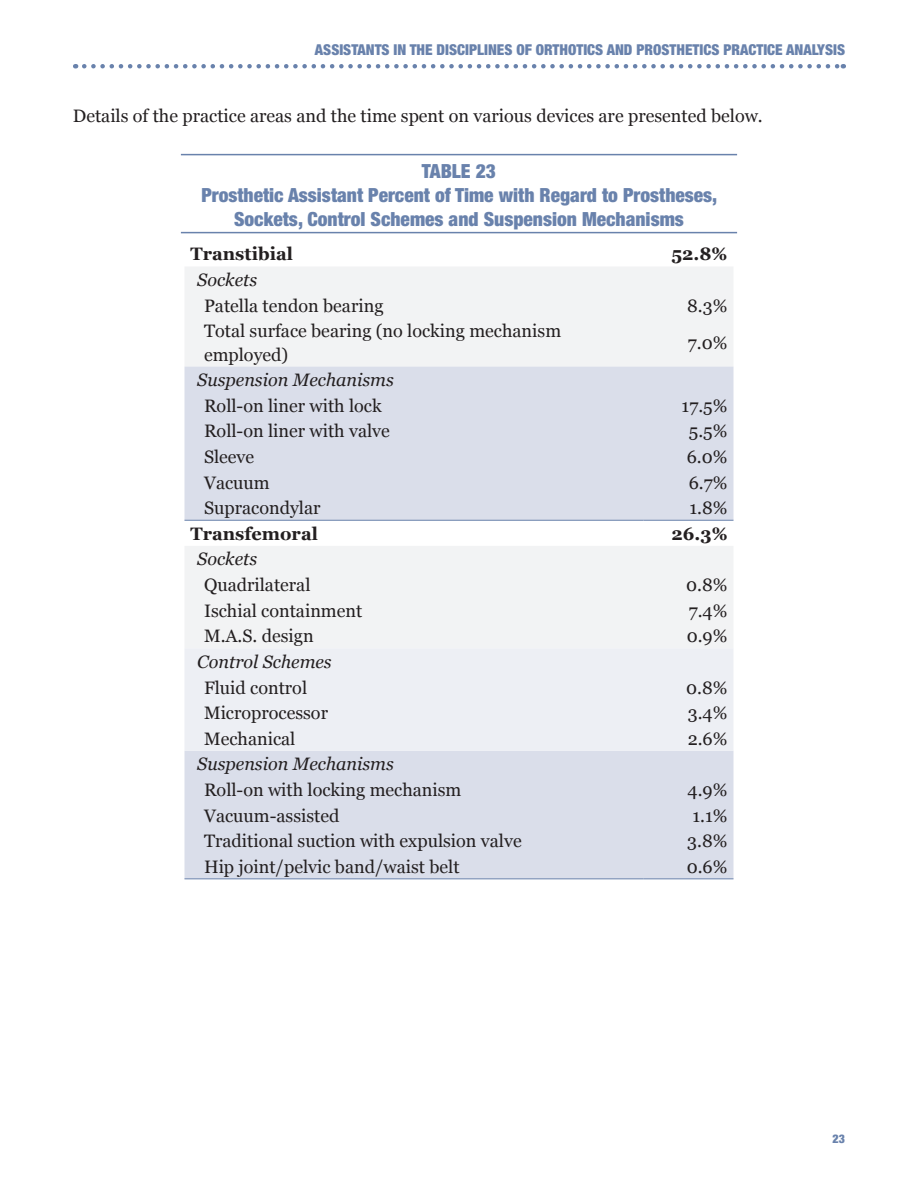
<style>
.page{position:relative;width:918px;height:1188px;background:#fff}
.page>*{position:absolute;margin:0;border:0;box-sizing:border-box;transform-origin:0 0}
.t1{font:900 condensed 19.5px/24px "Helvetica Neue LT Std";color:#6982ac;text-align:center}
.t2{font:18px/23.2px "Georgia";color:#231f20}
.t3{font:italic 18px "Georgia";color:#231f20}
.t4{font:700 18px "Georgia";color:#231f20}
.t5{font:900 condensed 15px "Helvetica Neue LT Std";color:#6982ac}
.t6{font:900 condensed 12px "Helvetica Neue LT Std";color:#6982ac}
</style>
<div class="page">
<svg style="left:84px;top:64px;width:760px;height:4px"></svg>
<hr style="left:181px;top:154px;width:556px;height:1px;background:#6982ac">
<hr style="left:181px;top:232px;width:556px;height:1px;background:#6982ac">
<div style="left:185px;top:267px;width:548px;height:100px;background:#f2f3f4"></div>
<svg style="left:185px;top:367px;width:548px;height:511px;fill:#dadeea"></svg>
<div style="left:185px;top:648px;width:548px;height:103px;background:#edeff4"></div>
<hr style="left:185px;top:878px;width:459px;height:1px;background:#6982ac">
<hr style="left:644px;top:878px;width:89px;height:1px;background:#6982ac">
<hr style="left:185px;top:520px;width:459px;height:1px;background:#6982ac">
<hr style="left:644px;top:520px;width:89px;height:1px;background:#6982ac">
<p class="t5" style="left:315px;top:40px;width:532px">ASSISTANTS IN THE DISCIPLINES OF ORTHOTICS AND PROSTHETICS PRACTICE ANALYSIS</p>
<p class="t2" style="left:73px;top:103px;width:691px">Details of the practice areas and the time spent on various devices are presented below.</p>
<p class="t1" style="left:201px;top:159px;width:518px">TABLE 23<br>Prosthetic Assistant Percent of Time with Regard to Prostheses,<br>Sockets, Control Schemes and Suspension Mechanisms</p>
<p class="t4" style="left:191px;top:241px;width:104px">Transtibial</p>
<p class="t4" style="left:672px;top:241px;width:57px">52.8%</p>
<p class="t3" style="left:197px;top:267px;width:61px">Sockets</p>
<p class="t2" style="left:204px;top:293px;width:181px">Patella tendon bearing</p>
<p class="t2" style="left:687px;top:293px;width:42px">8.3%</p>
<p class="t2" style="left:204px;top:319px;width:359px">Total surface bearing (no locking mechanism employed)</p>
<p class="t2" style="left:688px;top:330px;width:41px">7.0%</p>
<p class="t3" style="left:197px;top:367px;width:198px">Suspension Mechanisms</p>
<p class="t2" style="left:204px;top:393px;width:179px">Roll-on liner with lock</p>
<p class="t2" style="left:682px;top:393px;width:47px">17.5%</p>
<p class="t2" style="left:204px;top:419px;width:187px">Roll-on liner with valve</p>
<p class="t2" style="left:689px;top:419px;width:40px">5.5%</p>
<p class="t2" style="left:204px;top:444px;width:52px">Sleeve</p>
<p class="t2" style="left:687px;top:444px;width:42px">6.0%</p>
<p class="t2" style="left:204px;top:470px;width:67px">Vacuum</p>
<p class="t2" style="left:689px;top:470px;width:40px">6.7%</p>
<p class="t2" style="left:204px;top:496px;width:118px">Supracondylar</p>
<p class="t2" style="left:689px;top:496px;width:40px">1.8%</p>
<p class="t4" style="left:191px;top:520px;width:129px">Transfemoral</p>
<p class="t4" style="left:672px;top:520px;width:57px">26.3%</p>
<p class="t3" style="left:197px;top:546px;width:61px">Sockets</p>
<p class="t2" style="left:204px;top:573px;width:108px">Quadrilateral</p>
<p class="t2" style="left:686px;top:573px;width:43px">0.8%</p>
<p class="t2" style="left:204px;top:598px;width:160px">Ischial containment</p>
<p class="t2" style="left:689px;top:598px;width:40px">7.4%</p>
<p class="t2" style="left:204px;top:624px;width:111px">M.A.S. design</p>
<p class="t2" style="left:687px;top:624px;width:42px">0.9%</p>
<p class="t3" style="left:197px;top:649px;width:136px">Control Schemes</p>
<p class="t2" style="left:204px;top:675px;width:105px">Fluid control</p>
<p class="t2" style="left:686px;top:675px;width:43px">0.8%</p>
<p class="t2" style="left:204px;top:701px;width:126px">Microprocessor</p>
<p class="t2" style="left:688px;top:701px;width:41px">3.4%</p>
<p class="t2" style="left:204px;top:726px;width:93px">Mechanical</p>
<p class="t2" style="left:688px;top:726px;width:41px">2.6%</p>
<p class="t3" style="left:197px;top:751px;width:198px">Suspension Mechanisms</p>
<p class="t2" style="left:204px;top:777px;width:259px">Roll-on with locking mechanism</p>
<p class="t2" style="left:688px;top:777px;width:41px">4.9%</p>
<p class="t2" style="left:204px;top:803px;width:137px">Vacuum-assisted</p>
<p class="t2" style="left:692px;top:803px;width:37px">1.1%</p>
<p class="t2" style="left:204px;top:829px;width:319px">Traditional suction with expulsion valve</p>
<p class="t2" style="left:687px;top:829px;width:42px">3.8%</p>
<p class="t2" style="left:204px;top:854px;width:257px">Hip joint/pelvic band/waist belt</p>
<p class="t2" style="left:687px;top:854px;width:42px">0.6%</p>
<p class="t6" style="left:833px;top:1131px;width:14px">23</p>
</div>
